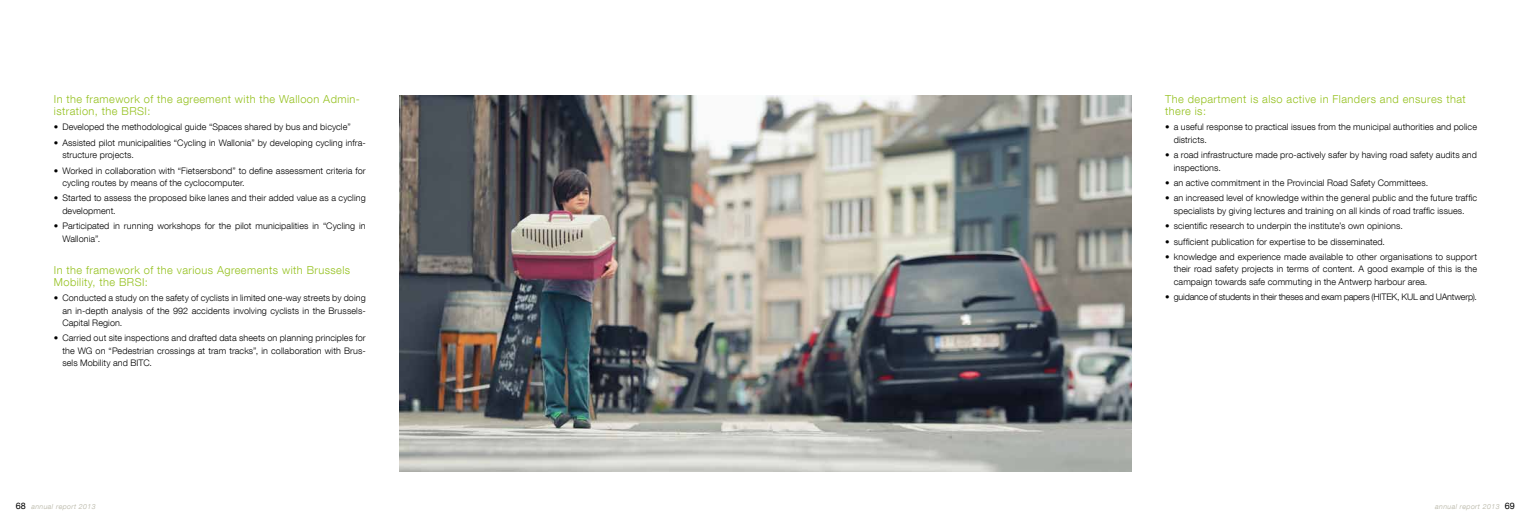
<style>
.page{position:relative;width:1531px;height:525px;background:#fff}
.page>*{position:absolute;margin:0;border:0;box-sizing:border-box;transform-origin:0 0}
.t1{font:300 11px/12px "Helvetica Neue LT Com";letter-spacing:.04em;color:#95c11f}
.t2{font:300 9px/12.5px "Helvetica Neue LT Com";letter-spacing:.01em;color:#000}
.t3{font:300 9px "Helvetica Neue LT Com";letter-spacing:-.02em;color:#000}
.t4{font:italic 300 7px "Helvetica Neue LT Com";letter-spacing:.06em;color:#b2b09f}
.s1{font-weight:400;font-style:normal;font-size:9px;color:#000}
</style>
<div class="page">
<img style="left:400px;top:95px;width:731px;height:376px">
<p class="t1" style="left:54px;top:93px;width:308px">In the framework of the agreement with the Walloon Admin&shy;istration, the BRSI:</p>
<p class="t2" style="left:54px;top:121px;width:298px">• Developed the methodological guide “Spaces shared by bus and bicycle”</p>
<p class="t2" style="left:62px;top:136px;width:305px;text-indent:-9px">• Assisted pilot municipalities “Cycling in Wallonia” by developing cycling infra&shy;structure projects.</p>
<p class="t2" style="left:62px;top:164px;width:305px;text-indent:-9px">• Worked in collaboration with “Fietsersbond” to define assessment criteria for cycling routes by means of the cyclocomputer.</p>
<p class="t2" style="left:62px;top:192px;width:305px;text-indent:-9px">• Started to assess the proposed bike lanes and their added value as a cycling development.</p>
<p class="t2" style="left:62px;top:219px;width:305px;text-indent:-9px">• Participated in running workshops for the pilot municipalities in “Cycling in<br>Wallonia”.</p>
<p class="t1" style="left:54px;top:263px;width:298px">In the framework of the various Agreements with Brussels<br>Mobility, the BRSI:</p>
<p class="t2" style="left:62px;top:291px;width:305px;text-align:justify;text-indent:-9px">• Conducted a study on the safety of cyclists in limited one-way streets by doing an in-depth analysis of the 992 accidents involving cyclists in the Brussels-Capital Region.</p>
<p class="t2" style="left:62px;top:331px;width:305px;text-align:justify;text-indent:-9px">• Carried out site inspections and drafted data sheets on planning principles for the WG on “Pedestrian crossings at tram tracks”, in collaboration with Brus&shy;sels Mobility and BITC.</p>
<p class="t1" style="left:1165px;top:93px;width:302px">The department is also active in Flanders and ensures that there is:</p>
<p class="t2" style="left:1174px;top:121px;width:305px;text-indent:-9px">• a useful response to practical issues from the municipal authorities and police districts.</p>
<p class="t2" style="left:1174px;top:148px;width:305px;text-indent:-9px">• a road infrastructure made pro-actively safer by having road safety audits and inspections.</p>
<p class="t2" style="left:1165px;top:176px;width:264px">• an active commitment in the Provincial Road Safety Committees.</p>
<p class="t2" style="left:1165px;top:192px;width:313px;text-align:center">• an increased level of knowledge within the general public and the future traffic specialists by giving lectures and training on all kinds of road traffic issues.</p>
<p class="t2" style="left:1165px;top:219px;width:239px">• scientific research to underpin the institute’s own opinions.</p>
<p class="t2" style="left:1165px;top:235px;width:221px">• sufficient publication for expertise to be disseminated.</p>
<p class="t2" style="left:1174px;top:250px;width:305px;text-align:justify;text-indent:-9px">• knowledge and experience made available to other organisations to support their road safety projects in terms of content. A good example of this is the campaign towards safe commuting in the Antwerp harbour area.</p>
<p class="t3" style="left:1165px;top:291px;width:313px">• guidance of students in their theses and exam papers (HITEK, KUL and UAntwerp).</p>
<p class="t4" style="left:16px;top:502px;width:81px"><span class="s1">68</span> annual report 2013</p>
<p class="t4" style="left:1435px;top:502px;width:81px">annual report 2013 <span class="s1">69</span></p>
</div>
